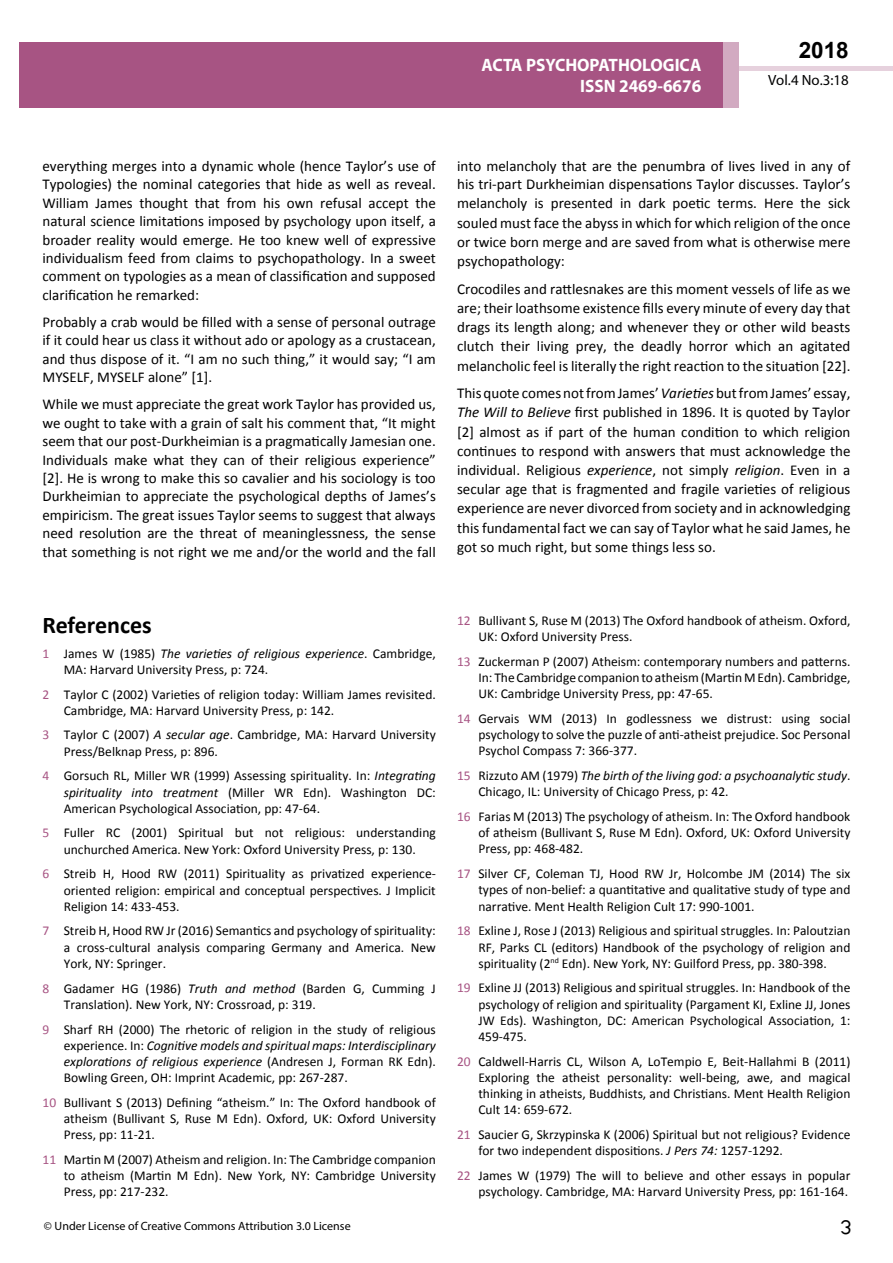
<style>
.page{position:relative;width:893px;height:1263px;background:#fff}
.page>*{position:absolute;margin:0;border:0;box-sizing:border-box;transform-origin:0 0}
.t1{font:25.5px "Tunga";color:#000}
.t2{font:700 24px "Calibri";color:#000}
.t3{font:700 22.5px "Arial";color:#000}
.t4{font:700 18px/21.6px "Myriad Pro";color:#fff;text-align:right;scale:.96 1}
.t5{font:15px/18.5px "Calibri";color:#000;text-align:justify}
.t6{font:14.85px "Myriad Pro";color:#000}
.t7{font:13.5px/16.2px "Calibri";color:#000;text-align:justify}
.t8{font:12px "Myriad Pro";color:#000}
.s1{font-style:italic}
.s2{color:#a75483}
</style>
<div class="page">
<div style="left:722px;top:66px;width:171px;height:5px;background:#e6d1dd"></div>
<div style="left:19px;top:42px;width:706px;height:66px;background:#a75483"></div>
<div style="left:724px;top:42px;width:15px;height:66px;background:#d2aac1"></div>
<h3 class="t4" style="left:482px;top:53px;width:230px">ACTA PSYCHOPATHOLOGICA<br>ISSN 2469-6676</h3>
<h3 class="t3" style="left:799px;top:35px;width:52px">2018</h3>
<p class="t6" style="left:768px;top:71px;width:82px">Vol.4 No.3:18</p>
<p class="t5" style="left:43px;top:157px;width:395px">everything merges into a dynamic whole (hence Taylor’s use of Typologies) the nominal categories that hide as well as reveal.<br>William James thought that from his own refusal accept the natural science limitations imposed by psychology upon itself, a broader reality would emerge. He too knew well of expressive individualism feed from claims to psychopathology. In a sweet comment on typologies as a mean of classification and supposed clarification he remarked:</p>
<p class="t5" style="left:43px;top:313px;width:395px">Probably a crab would be filled with a sense of personal outrage if it could hear us class it without ado or apology as a crustacean, and thus dispose of it. “I am no such thing,” it would say; “I am MYSELF, MYSELF alone” [1].</p>
<p class="t5" style="left:43px;top:395px;width:395px">While we must appreciate the great work Taylor has provided us, we ought to take with a grain of salt his comment that, “It might seem that our post-Durkheimian is a pragmatically Jamesian one.<br>Individuals make what they can of their religious experience” [2]. He is wrong to make this so cavalier and his sociology is too Durkheimian to appreciate the psychological depths of James’s empiricism. The great issues Taylor seems to suggest that always need resolution are the threat of meaninglessness, the sense that something is not right we me and/or the world and the fall</p>
<p class="t5" style="left:457px;top:156px;width:395px;line-height:19px">into melancholy that are the penumbra of lives lived in any of his tri-part Durkheimian dispensations Taylor discusses. Taylor’s melancholy is presented in dark poetic terms. Here the sick souled must face the abyss in which for which religion of the once or twice born merge and are saved from what is otherwise mere psychopathology:</p>
<p class="t5" style="left:457px;top:279px;width:395px;line-height:19.2px">Crocodiles and rattlesnakes are this moment vessels of life as we are; their loathsome existence fills every minute of every day that drags its length along; and whenever they or other wild beasts clutch their living prey, the deadly horror which an agitated melancholic feel is literally the right reaction to the situation [22].</p>
<p class="t5" style="left:457px;top:384px;width:395px;line-height:19.2px">This quote comes not from James’ <span class="s1">Varieties</span> but from James’ essay, <span class="s1">The Will to Believe</span> first published in 1896. It is quoted by Taylor [2] almost as if part of the human condition to which religion continues to respond with answers that must acknowledge the individual. Religious <span class="s1">experience</span>, not simply <span class="s1">religion</span>. Even in a secular age that is fragmented and fragile varieties of religious experience are never divorced from society and in acknowledging this fundamental fact we can say of Taylor what he said James, he got so much right, but some things less so.</p>
<h2 class="t2" style="left:43px;top:610px;width:111px">References</h2>
<p class="t7" style="left:64px;top:645px;width:374px;text-indent:-21px"><span class="s2">1</span> James W (1985) <span class="s1">The varieties of religious experience</span>. Cambridge,<br>MA: Harvard University Press, p: 724.</p>
<p class="t7" style="left:64px;top:686px;width:374px;text-indent:-21px"><span class="s2">2</span> Taylor C (2002) Varieties of religion today: William James revisited.<br>Cambridge, MA: Harvard University Press, p: 142.</p>
<p class="t7" style="left:64px;top:727px;width:374px;text-indent:-21px"><span class="s2">3</span> Taylor C (2007) <span class="s1">A secular age</span>. Cambridge, MA: Harvard University<br>Press/Belknap Press, p: 896.</p>
<p class="t7" style="left:64px;top:768px;width:374px;text-indent:-21px"><span class="s2">4</span> Gorsuch RL, Miller WR (1999) Assessing spirituality. In: <span class="s1">Integrating spirituality into treatment</span> (Miller WR Edn). Washington DC:<br>American Psychological Association, pp: 47-64.</p>
<p class="t7" style="left:43px;top:825px;width:395px;text-align:center"><span class="s2">5</span> Fuller RC (2001) Spiritual but not religious: understanding unchurched America. New York: Oxford University Press, p: 130.</p>
<p class="t7" style="left:64px;top:866px;width:374px;text-indent:-21px"><span class="s2">6</span> Streib H, Hood RW (2011) Spirituality as privatized experience&shy;oriented religion: empirical and conceptual perspectives. J Implicit Religion 14: 433-453.</p>
<p class="t7" style="left:64px;top:923px;width:374px;text-indent:-21px"><span class="s2">7</span> Streib H, Hood RW Jr (2016) Semantics and psychology of spirituality: a cross-cultural analysis comparing Germany and America. New York, NY: Springer.</p>
<p class="t7" style="left:64px;top:980px;width:374px;text-indent:-21px"><span class="s2">8</span> Gadamer HG (1986) <span class="s1">Truth and method</span> (Barden G, Cumming J<br>Translation). New York, NY: Crossroad, p: 319.</p>
<p class="t7" style="left:64px;top:1021px;width:374px;text-indent:-21px"><span class="s2">9</span> Sharf RH (2000) The rhetoric of religion in the study of religious experience. In: <span class="s1">Cognitive models and spiritual maps: Interdisciplinary explorations of religious experience</span> (Andresen J, Forman RK Edn).<br>Bowling Green, OH: Imprint Academic, pp: 267-287.</p>
<p class="t7" style="left:64px;top:1094px;width:374px;text-indent:-21px"><span class="s2">10</span> Bullivant S (2013) Defining “atheism.” In: The Oxford handbook of atheism (Bullivant S, Ruse M Edn). Oxford, UK: Oxford University Press, pp: 11-21.</p>
<p class="t7" style="left:64px;top:1151px;width:374px;text-indent:-21px"><span class="s2">11</span> Martin M (2007) Atheism and religion. In: The Cambridge companion to atheism (Martin M Edn). New York, NY: Cambridge University Press, pp: 217-232.</p>
<p class="t7" style="left:478px;top:612px;width:374px;text-indent:-21px"><span class="s2">12</span> Bullivant S, Ruse M (2013) The Oxford handbook of atheism. Oxford,<br>UK: Oxford University Press.</p>
<p class="t7" style="left:478px;top:653px;width:374px;text-indent:-21px"><span class="s2">13</span> Zuckerman P (2007) Atheism: contemporary numbers and patterns.<br>In: The Cambridge companion to atheism (Martin M Edn). Cambridge, UK: Cambridge University Press, pp: 47-65.</p>
<p class="t7" style="left:478px;top:710px;width:374px;text-indent:-21px"><span class="s2">14</span> Gervais WM (2013) In godlessness we distrust: using social psychology to solve the puzzle of anti-atheist prejudice. Soc Personal Psychol Compass 7: 366-377.</p>
<p class="t7" style="left:478px;top:768px;width:374px;text-indent:-21px"><span class="s2">15</span> Rizzuto AM (1979) <span class="s1">The birth of the living god: a psychoanalytic study</span>.<br>Chicago, IL: University of Chicago Press, p: 42.</p>
<p class="t7" style="left:478px;top:808px;width:374px;text-indent:-21px"><span class="s2">16</span> Farias M (2013) The psychology of atheism. In: The Oxford handbook of atheism (Bullivant S, Ruse M Edn). Oxford, UK: Oxford University Press, pp: 468-482.</p>
<p class="t7" style="left:478px;top:866px;width:374px;text-indent:-21px"><span class="s2">17</span> Silver CF, Coleman TJ, Hood RW Jr, Holcombe JM (2014) The six types of non-belief: a quantitative and qualitative study of type and narrative. Ment Health Religion Cult 17: 990-1001.</p>
<p class="t7" style="left:478px;top:923px;width:374px;text-indent:-21px"><span class="s2">18</span> Exline J, Rose J (2013) Religious and spiritual struggles. In: Paloutzian RF, Parks CL (editors) Handbook of the psychology of religion and spirituality (2<sup>nd</sup> Edn). New York, NY: Guilford Press, pp. 380-398.</p>
<p class="t7" style="left:478px;top:980px;width:374px;text-indent:-21px"><span class="s2">19</span> Exline JJ (2013) Religious and spiritual struggles. In: Handbook of the psychology of religion and spirituality (Pargament KI, Exline JJ, Jones JW Eds). Washington, DC: American Psychological Association, 1:<br>459-475.</p>
<p class="t7" style="left:478px;top:1053px;width:374px;text-indent:-21px"><span class="s2">20</span> Caldwell-Harris CL, Wilson A, LoTempio E, Beit-Hallahmi B (2011)<br>Exploring the atheist personality: well-being, awe, and magical thinking in atheists, Buddhists, and Christians. Ment Health Religion Cult 14: 659-672.</p>
<p class="t7" style="left:478px;top:1126px;width:374px;text-indent:-21px"><span class="s2">21</span> Saucier G, Skrzypinska K (2006) Spiritual but not religious? Evidence for two independent dispositions. <span class="s1">J Pers 74:</span> 1257-1292.</p>
<p class="t7" style="left:457px;top:1167px;width:395px;text-align:right"><span class="s2">22</span> James W (1979) The will to believe and other essays in popular psychology. Cambridge, MA: Harvard University Press, pp: 161-164.</p>
<p class="t8" style="left:44px;top:1218px;width:308px">© Under License of Creative Commons Attribution 3.0 License</p>
<h1 class="t1" style="left:840px;top:1210px;width:13px">3</h1>
</div>
